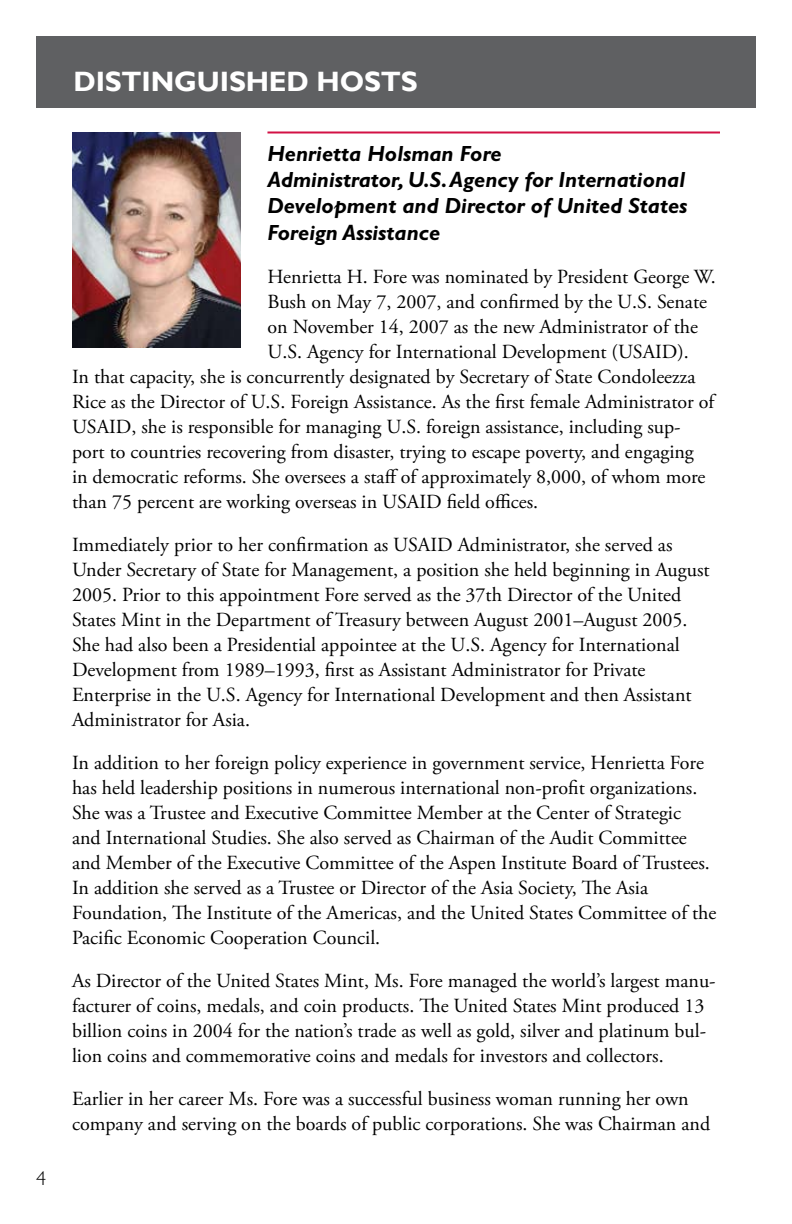
<style>
.page{position:relative;width:792px;height:1224px;background:#fff}
.page>*{position:absolute;margin:0;border:0;box-sizing:border-box;transform-origin:0 0}
.t1{font:700 28px "Gill Sans";letter-spacing:-.005em;color:#fff}
.t2{font:italic 700 22px/26.4px "Gill Sans";color:#000}
.t3{font:20px/25px "Adobe Garamond Pro";color:#000}
.t4{font:300 20px "Gill Sans";color:#000}
</style>
<div class="page">
<hr style="left:267px;top:132px;width:453px;height:2px;background:#d31145">
<div style="left:36px;top:36px;width:720px;height:72px;background:#5f6062"></div>
<img style="left:72px;top:132px;width:168px;height:216px">
<p class="t4" style="left:36px;top:1167px;width:11px">4</p>
<h1 class="t1" style="left:73px;top:65px;width:346px">DISTINGUISHED HOSTS</h1>
<p class="t2" style="left:267px;top:140px;width:422px">Henrietta Holsman Fore<br>Administrator, U.S. Agency for International Development and Director of United States Foreign Assistance</p>
<p class="t3" style="left:267px;top:265px;width:450px">Henrietta H. Fore was nominated by President George W.</p>
<p class="t3" style="left:267px;top:290px;width:441px">Bush on May 7, 2007, and confirmed by the U.S. Senate</p>
<p class="t3" style="left:267px;top:315px;width:432px">on November 14, 2007 as the new Administrator of the</p>
<p class="t3" style="left:267px;top:340px;width:423px">U.S. Agency for International Development (USAID).</p>
<p class="t3" style="left:72px;top:365px;width:625px">In that capacity, she is concurrently designated by Secretary of State Condoleezza</p>
<p class="t3" style="left:72px;top:390px;width:644px">Rice as the Director of U.S. Foreign Assistance. As the first female Administrator of</p>
<p class="t3" style="left:72px;top:415px;width:610px">USAID, she is responsible for managing U.S. foreign assistance, including sup-</p>
<p class="t3" style="left:72px;top:440px;width:623px">port to countries recovering from disaster, trying to escape poverty, and engaging</p>
<p class="t3" style="left:72px;top:465px;width:635px">in democratic reforms. She oversees a staff of approximately 8,000, of whom more</p>
<p class="t3" style="left:72px;top:490px;width:468px">than 75 percent are working overseas in USAID field offices.</p>
<p class="t3" style="left:72px;top:533px;width:639px">Immediately prior to her confirmation as USAID Administrator, she served as Under Secretary of State for Management, a position she held beginning in August 2005. Prior to this appointment Fore served as the 37th Director of the United States Mint in the Department of Treasury between August 2001–August 2005.<br>She had also been a Presidential appointee at the U.S. Agency for International Development from 1989–1993, first as Assistant Administrator for Private Enterprise in the U.S. Agency for International Development and then Assistant Administrator for Asia.</p>
<p class="t3" style="left:72px;top:751px;width:646px">In addition to her foreign policy experience in government service, Henrietta Fore has held leadership positions in numerous international non-profit organizations.<br>She was a Trustee and Executive Committee Member at the Center of Strategic<br>and International Studies. She also served as Chairman of the Audit Committee and Member of the Executive Committee of the Aspen Institute Board of Trustees.<br>In addition she served as a Trustee or Director of the Asia Society, The Asia Foundation, The Institute of the Americas, and the United States Committee of the Pacific Economic Cooperation Council.</p>
<p class="t3" style="left:72px;top:969px;width:645px">As Director of the United States Mint, Ms. Fore managed the world’s largest manu&shy;facturer of coins, medals, and coin products. The United States Mint produced 13 billion coins in 2004 for the nation’s trade as well as gold, silver and platinum bul&shy;lion coins and commemorative coins and medals for investors and collectors.</p>
<p class="t3" style="left:72px;top:1087px;width:640px">Earlier in her career Ms. Fore was a successful business woman running her own company and serving on the boards of public corporations. She was Chairman and</p>
</div>
